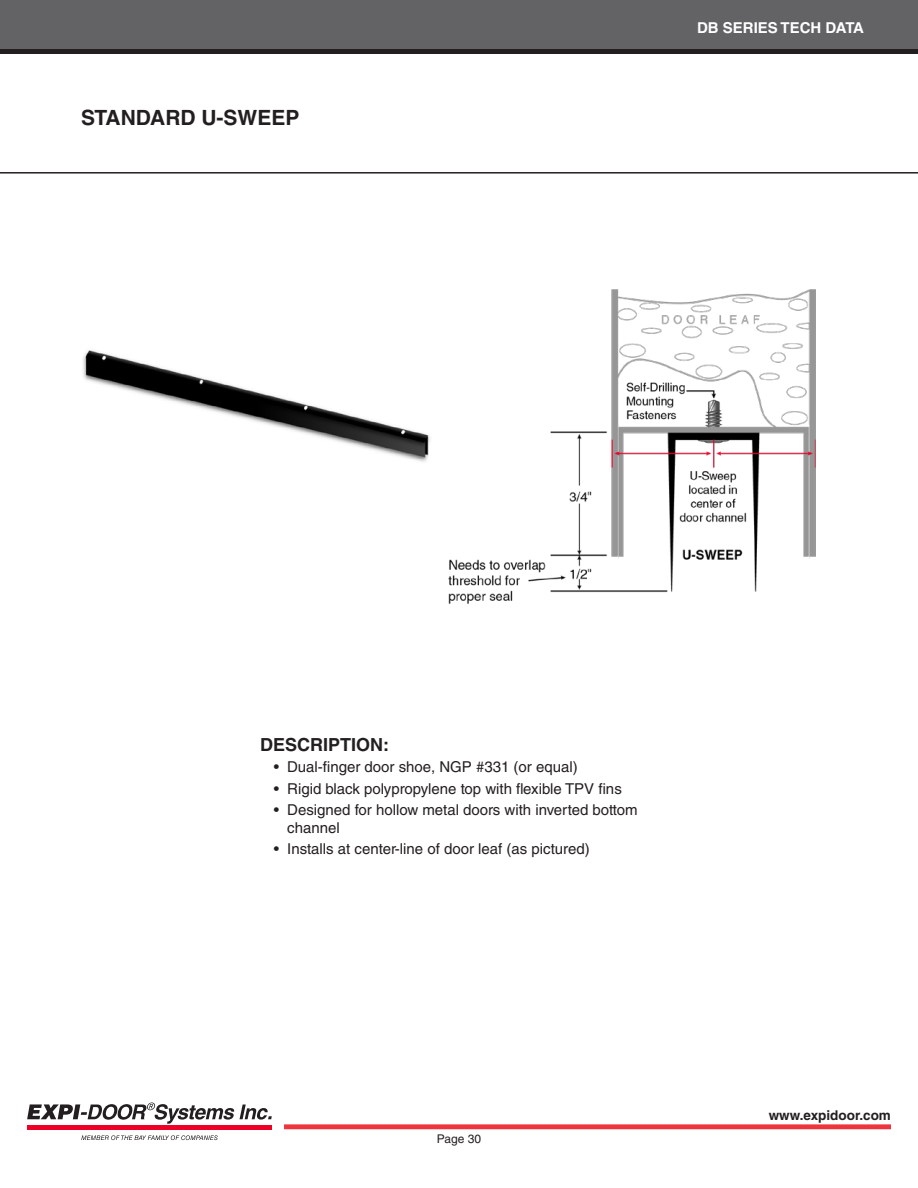
<style>
.page{position:relative;width:918px;height:1188px;background:#fff}
.page>*{position:absolute;margin:0;border:0;box-sizing:border-box;transform-origin:0 0}
.Headings{font:700 21px "Helvetica LT Std";color:#231f20}
.Subheadings{font:700 18px "Helvetica LT Std";color:#231f20}
.t1{font:15px/18px "Helvetica LT Std";color:#231f20}
.t2{font:700 15px "Helvetica LT Std";color:#fff}
.t3{font:700 13.5px "Helvetica LT Std";color:#231f20}
.t4{font:12px "Helvetica LT Std";color:#231f20}
</style>
<div class="page">
<div style="left:284px;top:1124px;width:607px;height:5px;background:#ee343d"></div>
<div style="left:0;top:48px;width:918px;height:6px;background:#231f20"></div>
<div style="left:0;top:0;width:918px;height:49px;background:#636366"></div>
<svg style="left:27px;top:1102px;width:245px;height:22px"></svg>
<hr style="left:27px;top:1125px;width:245px;height:4px;background:#ef0027">
<svg style="left:81px;top:1135px;width:137px;height:5px"></svg>
<hr style="left:0;top:172px;width:918px;height:2px;background:#231f20">
<img style="left:83px;top:350px;width:347px;height:112px">
<img style="left:448px;top:290px;width:368px;height:314px">
<p class="Headings" style="left:81px;top:105px;width:220px">STANDARD U-SWEEP</p>
<p class="t2" style="left:697px;top:19px;width:168px">DB SERIES TECH DATA</p>
<p class="Subheadings" style="left:260px;top:734px;width:131px">DESCRIPTION:</p>
<p class="t1" style="left:274px;top:758px;width:306px">• Dual-finger door shoe, NGP #331 (or equal)</p>
<p class="t1" style="left:274px;top:779px;width:350px">• Rigid black polypropylene top with flexible TPV fins</p>
<p class="t1" style="left:287px;top:801px;width:352px;text-indent:-14px">• Designed for hollow metal doors with inverted bottom channel</p>
<p class="t1" style="left:274px;top:840px;width:317px">• Installs at center-line of door leaf (as pictured)</p>
<p class="t4" style="left:437px;top:1132px;width:46px">Page 30</p>
<p class="t3" style="left:769px;top:1107px;width:124px">www.expidoor.com</p>
</div>
